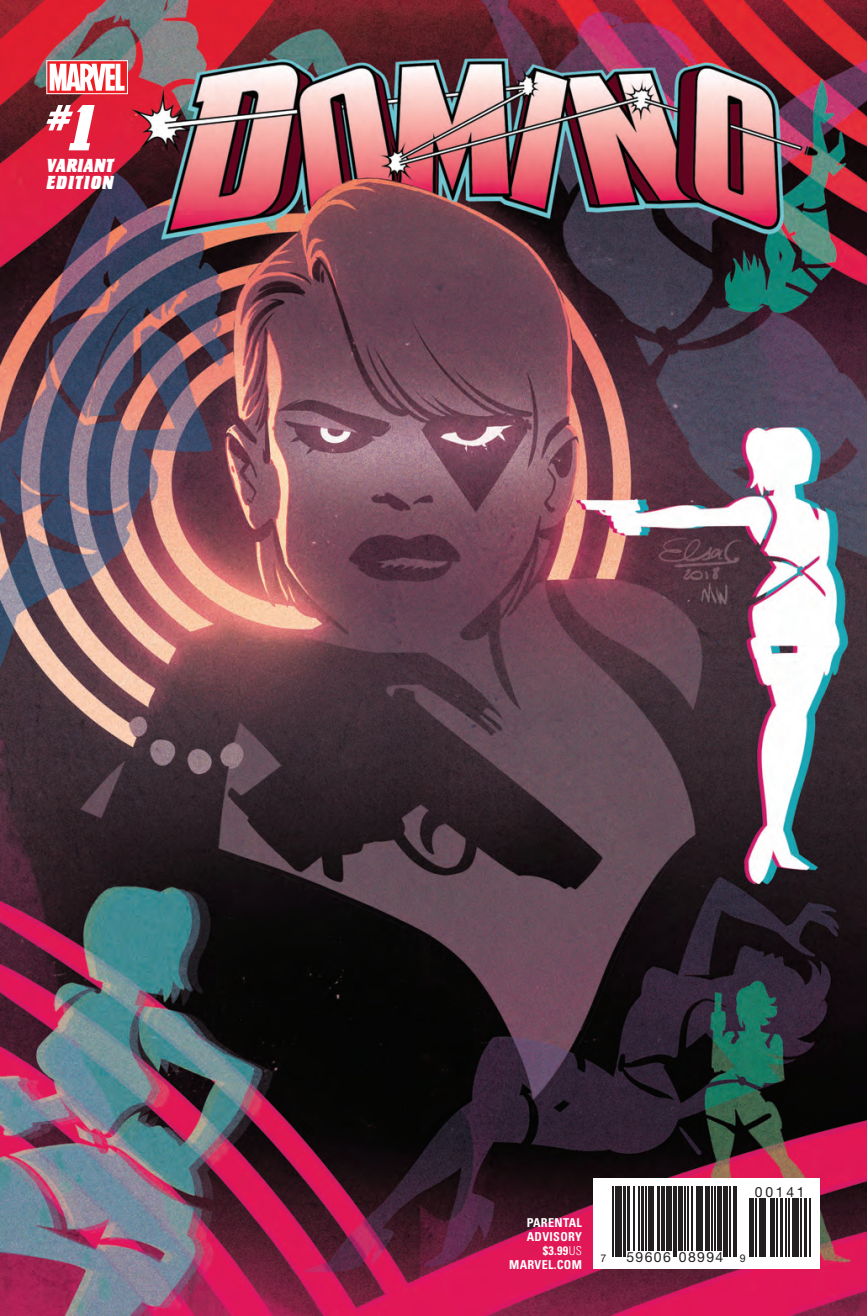
<style>
.page{position:relative;width:867px;height:1316px;background:#fff}
.page>*{position:absolute;margin:0;border:0;box-sizing:border-box;transform-origin:0 0}
.t1{font:19.6px/17.5px "Crillee Extra Bold Italic Std";letter-spacing:.035em;color:#fff;scale:.8 1}
.t2{font:14px "Helvetica Neue";letter-spacing:.1em;color:#231f20}
.t3{font:700 condensed 12.25px/14px "Univers LT Std";letter-spacing:.025em;color:#fff;text-align:right}
.t4{font:10.67px "Helvetica Neue";color:#231f20}
.s1{font-weight:300}
.s2{font-size:10.67px}
</style>
<div class="page">
<img style="left:0;top:0;width:866px;height:1315px">
<svg style="left:46px;top:60px;width:82px;height:35px"></svg>
<svg style="left:593px;top:1178px;width:226px;height:90px"></svg>
<hr style="left:612px;top:1186px;width:1px;height:70px;background:#231f20">
<hr style="left:615px;top:1186px;width:1px;height:70px;background:#231f20">
<hr style="left:617px;top:1186px;width:4px;height:70px;background:#231f20">
<hr style="left:622px;top:1186px;width:3px;height:70px;background:#231f20">
<hr style="left:626px;top:1186px;width:3px;height:64px;background:#231f20">
<hr style="left:633px;top:1186px;width:1px;height:64px;background:#231f20">
<hr style="left:638px;top:1186px;width:2px;height:64px;background:#231f20">
<hr style="left:641px;top:1186px;width:3px;height:64px;background:#231f20">
<hr style="left:645px;top:1186px;width:1px;height:64px;background:#231f20">
<div style="left:647px;top:1186px;width:6px;height:64px;background:#231f20"></div>
<hr style="left:656px;top:1186px;width:3px;height:64px;background:#231f20">
<hr style="left:660px;top:1186px;width:2px;height:64px;background:#231f20">
<hr style="left:663px;top:1186px;width:2px;height:64px;background:#231f20">
<div style="left:666px;top:1186px;width:5px;height:64px;background:#231f20"></div>
<hr style="left:672px;top:1186px;width:2px;height:70px;background:#231f20">
<hr style="left:675px;top:1186px;width:1px;height:70px;background:#231f20">
<div style="left:677px;top:1186px;width:5px;height:64px;background:#231f20"></div>
<hr style="left:684px;top:1186px;width:2px;height:64px;background:#231f20">
<hr style="left:687px;top:1186px;width:1px;height:64px;background:#231f20">
<hr style="left:691px;top:1186px;width:1px;height:64px;background:#231f20">
<hr style="left:696px;top:1186px;width:4px;height:64px;background:#231f20">
<hr style="left:701px;top:1186px;width:2px;height:64px;background:#231f20">
<hr style="left:705px;top:1186px;width:4px;height:64px;background:#231f20">
<hr style="left:710px;top:1186px;width:2px;height:64px;background:#231f20">
<hr style="left:714px;top:1186px;width:2px;height:64px;background:#231f20">
<hr style="left:717px;top:1186px;width:4px;height:64px;background:#231f20">
<hr style="left:723px;top:1186px;width:4px;height:70px;background:#231f20">
<hr style="left:729px;top:1186px;width:1px;height:70px;background:#231f20">
<hr style="left:732px;top:1186px;width:2px;height:70px;background:#231f20">
<hr style="left:735px;top:1186px;width:2px;height:70px;background:#231f20">
<hr style="left:748px;top:1198px;width:2px;height:58px;background:#231f20">
<hr style="left:751px;top:1198px;width:3px;height:58px;background:#231f20">
<hr style="left:755px;top:1198px;width:1px;height:58px;background:#231f20">
<hr style="left:759px;top:1198px;width:4px;height:58px;background:#231f20">
<hr style="left:764px;top:1198px;width:1px;height:58px;background:#231f20">
<hr style="left:769px;top:1198px;width:3px;height:58px;background:#231f20">
<hr style="left:773px;top:1198px;width:2px;height:58px;background:#231f20">
<hr style="left:776px;top:1198px;width:1px;height:58px;background:#231f20">
<hr style="left:780px;top:1198px;width:2px;height:58px;background:#231f20">
<hr style="left:785px;top:1198px;width:1px;height:58px;background:#231f20">
<hr style="left:787px;top:1198px;width:2px;height:58px;background:#231f20">
<div style="left:791px;top:1198px;width:5px;height:58px;background:#231f20"></div>
<hr style="left:797px;top:1198px;width:1px;height:58px;background:#231f20">
<hr style="left:799px;top:1198px;width:2px;height:58px;background:#231f20">
<hr style="left:803px;top:1198px;width:3px;height:58px;background:#231f20">
<hr style="left:808px;top:1198px;width:2px;height:58px;background:#231f20">
<svg style="left:46px;top:105px;width:49px;height:45px"></svg>
<h1 class="t1" style="left:46px;top:156px;width:86px">VARIANT<br>EDITION</h1>
<p class="t3" style="left:509px;top:1214px;width:74px">PARENTAL<br>ADVISORY $3.99<span class="s1">US<br></span>MARVEL.COM</p>
<p class="t2" style="left:754px;top:1181px;width:51px">00141</p>
<p class="t4" style="left:600px;top:1250px;width:7px">7</p>
<p class="t2" style="left:626px;top:1246px;width:121px">59606 08994 <span class="s2">9</span></p>
</div>
